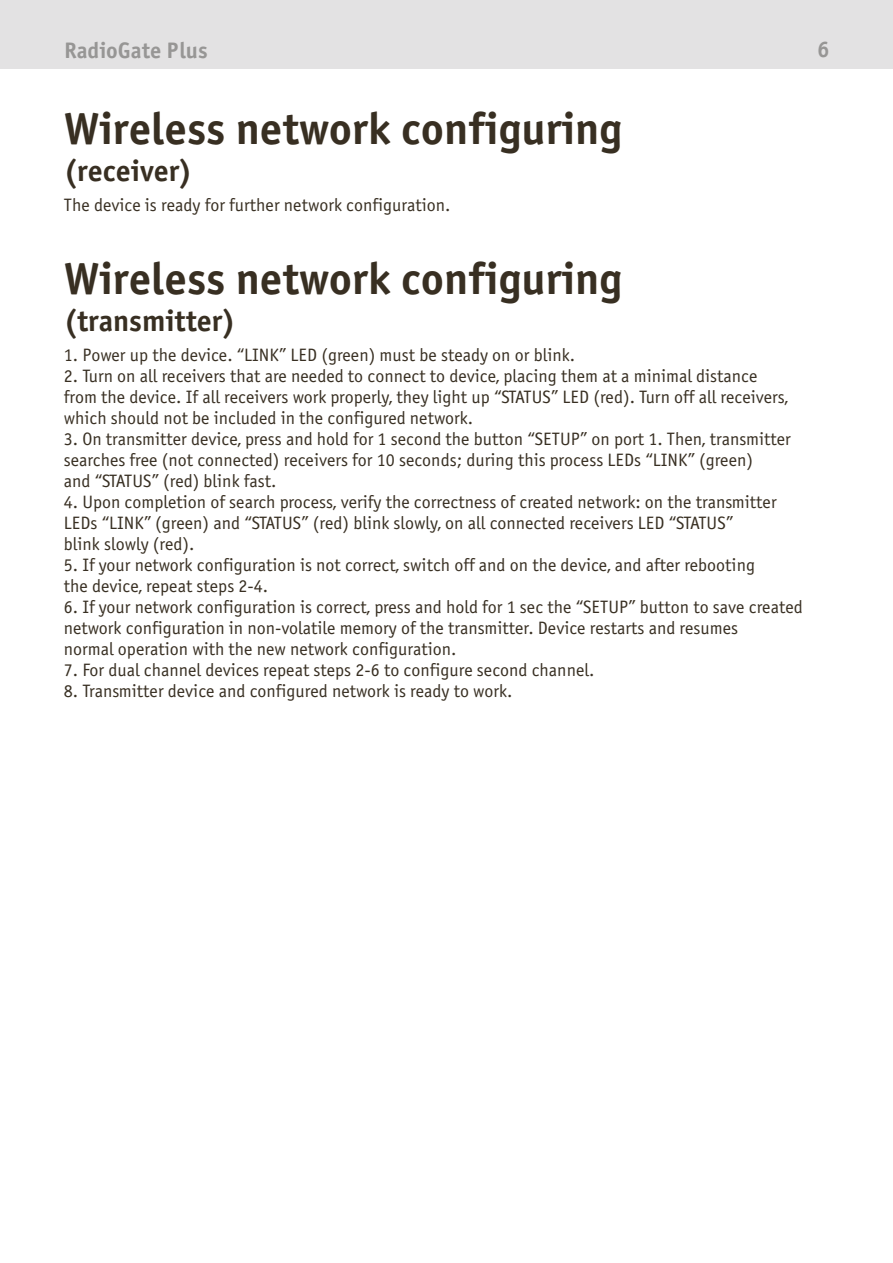
<style>
.page{position:relative;width:893px;height:1263px;background:#fff}
.page>*{position:absolute;margin:0;border:0;box-sizing:border-box;transform-origin:0 0}
.t1{font:700 45px "Officina Sans C";color:#382f22}
.t2{font:700 30px "Officina Sans C";color:#382f22}
.t3{font:700 22.5px "Officina Sans C";color:#979695}
.t4{font:18px/21px "Officina Sans C";color:#382f22}
</style>
<div class="page">
<div style="left:0;top:0;width:893px;height:68px;background:#e3e2e3"></div>
<p class="t3" style="left:64px;top:38px;width:145px">RadioGate Plus</p>
<p class="t3" style="left:817px;top:37px;width:14px">6</p>
<h1 class="t1" style="left:64px;top:103px;width:560px">Wireless network configuring</h1>
<h2 class="t2" style="left:64px;top:154px;width:130px">(receiver)</h2>
<p class="t4" style="left:64px;top:195px;width:388px">The device is ready for further network configuration.</p>
<h1 class="t1" style="left:64px;top:253px;width:560px">Wireless network configuring</h1>
<h2 class="t2" style="left:64px;top:304px;width:173px">(transmitter)</h2>
<p class="t4" style="left:64px;top:345px;width:513px">1. Рower up the device. “LINK” LED (green) must be steady on or blink.</p>
<p class="t4" style="left:64px;top:366px;width:726px">2. Turn on all receivers that are needed to connect to device, placing them at a minimal distance from the device. If all receivers work properly, they light up “STATUS” LED (red). Turn off all receivers, which should not be included in the configured network.</p>
<p class="t4" style="left:64px;top:429px;width:728px">3. On transmitter device, press and hold for 1 second the button “SETUP” on port 1. Then, transmitter searches free (not connected) receivers for 10 seconds; during this process LEDs “LINK” (green)<br>and “STATUS” (red) blink fast.</p>
<p class="t4" style="left:64px;top:492px;width:714px">4. Upon completion of search process, verify the correctness of created network: on the transmitter<br>LEDs “LINK” (green) and “STATUS” (red) blink slowly, on all connected receivers LED “STATUS”<br>blink slowly (red).</p>
<p class="t4" style="left:64px;top:555px;width:693px">5. If your network configuration is not correct, switch off and on the device, and after rebooting the device, repeat steps 2-4.</p>
<p class="t4" style="left:64px;top:597px;width:740px">6. If your network configuration is correct, press and hold for 1 sec the “SETUP” button to save created network configuration in non-volatile memory of the transmitter. Device restarts and resumes<br>normal operation with the new network configuration.</p>
<p class="t4" style="left:64px;top:660px;width:532px">7. For dual channel devices repeat steps 2-6 to configure second channel.</p>
<p class="t4" style="left:64px;top:681px;width:450px">8. Transmitter device and configured network is ready to work.</p>
</div>
